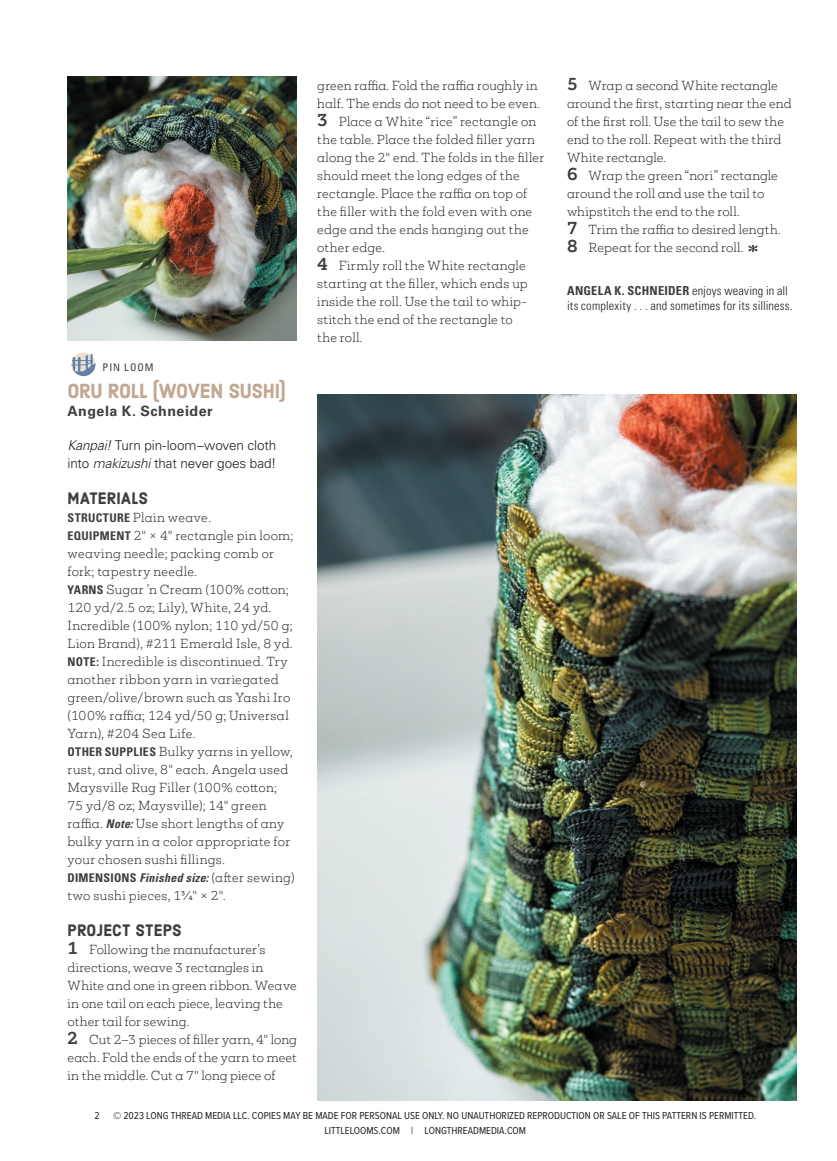
<style>
.page{position:relative;width:837px;height:1161px;background:#fff}
.page>*{position:absolute;margin:0;border:0;box-sizing:border-box;transform-origin:0 0}
.t1{font:20.25px "Harman Sans";letter-spacing:-.02em;color:#c0a893}
.t2{font:16.5px "Harman Sans";letter-spacing:.005em;color:#3e3e3f}
.t3{font:700 14.25px "Univers LT Std";letter-spacing:.035em;color:#3e3e3f}
.t4{font:300 13.5px/18px "Univers LT Std";letter-spacing:-.005em;color:#231f20}
.t5{font:300 condensed 12.3px/15px "Univers LT Std";letter-spacing:.015em;color:#231f20}
.t6{font:300 12px/18px "Mokoko";letter-spacing:.02em;color:#231f20}
.t7{font:italic 700 condensed 12px "Univers LT Std";letter-spacing:.025em;color:#3e3e3f}
.t8{font:10.5px/15px "Proxima Nova Cond";color:#231f20}
.t9{font:condensed 10.5px "Univers LT Std";letter-spacing:.1em;color:#3e3e3f}
.s1{font-style:italic}
.s2{font-family:"Univers LT Std";font-weight:700;font-stretch:condensed;color:#3e3e3f}
.s3{font-family:"Univers LT Std";font-weight:700;font-style:italic;font-stretch:condensed;color:#3e3e3f}
.s4{font-style:normal}
.s5{font-family:"Mokoko";font-weight:300;font-style:normal;font-stretch:normal;color:#231f20}
.s6{font-weight:700;font-size:16.2px;color:#3e3e3f}
.s7{font-weight:700;color:#3e3e3f}
</style>
<div class="page">
<img style="left:68px;top:77px;width:229px;height:264px">
<svg style="left:72px;top:352px;width:23px;height:24px"></svg>
<svg style="left:71px;top:354px;width:24px;height:22px"></svg>
<img style="left:317px;top:395px;width:479px;height:705px">
<svg style="left:749px;top:245px;width:8px;height:7px"></svg>
<p class="t9" style="left:102px;top:360px;width:53px">PIN LOOM</p>
<h1 class="t1" style="left:68px;top:378px;width:220px">ORU ROLL (WOVEN SUSHI)</h1>
<p class="t3" style="left:68px;top:402px;width:147px">Angela K. Schneider</p>
<p class="t4" style="left:68px;top:436px;width:210px"><span class="s1">Kanpai!</span> Turn pin-loom–woven cloth into <span class="s1">makizushi</span> that never goes bad!</p>
<h2 class="t2" style="left:68px;top:488px;width:82px">MATERIALS</h2>
<p class="t6" style="left:68px;top:508px;width:227px"><span class="s2">STRUCTURE</span> Plain weave.<br><span class="s2">EQUIPMENT</span> 2" × 4" rectangle pin loom; weaving needle; packing comb or fork; tapestry needle.<br><span class="s2">YARNS</span> Sugar ’n Cream (100% cotton; 120 yd/2.5 oz; Lily), White, 24 yd.<br>Incredible (100% nylon; 110 yd/50 g; Lion Brand), #211 Emerald Isle, 8 yd.<br><span class="s2">NOTE:</span> Incredible is discontinued. Try another ribbon yarn in variegated green/olive/brown such as Yashi Iro (100% raffia; 124 yd/50 g; Universal Yarn), #204 Sea Life.<br><span class="s2">OTHER SUPPLIES</span> Bulky yarns in yellow, rust, and olive, 8" each. Angela used Maysville Rug Filler (100% cotton; 75 yd/8 oz; Maysville); 14" green raffia. <span class="s3">Note:</span> Use short lengths of any bulky yarn in a color appropriate for your chosen sushi fillings.</p>
<p class="t7" style="left:68px;top:870px;width:229px"><span class="s4">DIMENSIONS</span> Finished size: <span class="s5">(after sewing)</span></p>
<p class="t6" style="left:68px;top:886px;width:160px">two sushi pieces, 1¾" × 2".</p>
<h2 class="t2" style="left:68px;top:920px;width:116px">PROJECT STEPS</h2>
<p class="t6" style="left:68px;top:940px;width:231px"><span class="s6">1</span> Following the manufacturer’s directions, weave 3 rectangles in White and one in green ribbon. Weave in one tail on each piece, leaving the other tail for sewing.<br><span class="s6">2</span> Cut 2–3 pieces of filler yarn, 4" long each. Fold the ends of the yarn to meet in the middle. Cut a 7" long piece of</p>
<p class="t6" style="left:317px;top:76px;width:229px">green raffia. Fold the raffia roughly in half. The ends do not need to be even.<br><span class="s6">3</span> Place a White “rice” rectangle on the table. Place the folded filler yarn along the 2" end. The folds in the filler should meet the long edges of the rectangle. Place the raffia on top of the filler with the fold even with one edge and the ends hanging out the other edge.<br><span class="s6">4</span> Firmly roll the White rectangle starting at the filler, which ends up inside the roll. Use the tail to whip&shy;stitch the end of the rectangle to<br>the roll.</p>
<p class="t6" style="left:567px;top:76px;width:226px"><span class="s6">5</span> Wrap a second White rectangle around the first, starting near the end of the first roll. Use the tail to sew the end to the roll. Repeat with the third<br>White rectangle.<br><span class="s6">6</span> Wrap the green “nori” rectangle around the roll and use the tail to whipstitch the end to the roll.<br><span class="s6">7</span> Trim the raffia to desired length.<br><span class="s6">8</span> Repeat for the second roll.</p>
<p class="t5" style="left:567px;top:284px;width:227px"><span class="s7">ANGELA K. SCHNEIDER</span> enjoys weaving in all its complexity . . . and sometimes for its silliness.</p>
<p class="t8" style="left:94px;top:1108px;width:7px">2</p>
<p class="t8" style="left:324px;top:1108px;width:433px;text-indent:-211px">© 2023 LONG THREAD MEDIA LLC. COPIES MAY BE MADE FOR PERSONAL USE ONLY. NO UNAUTHORIZED REPRODUCTION OR SALE OF THIS PATTERN IS PERMITTED.<br>LITTLELOOMS.COM | LONGTHREADMEDIA.COM</p>
</div>
